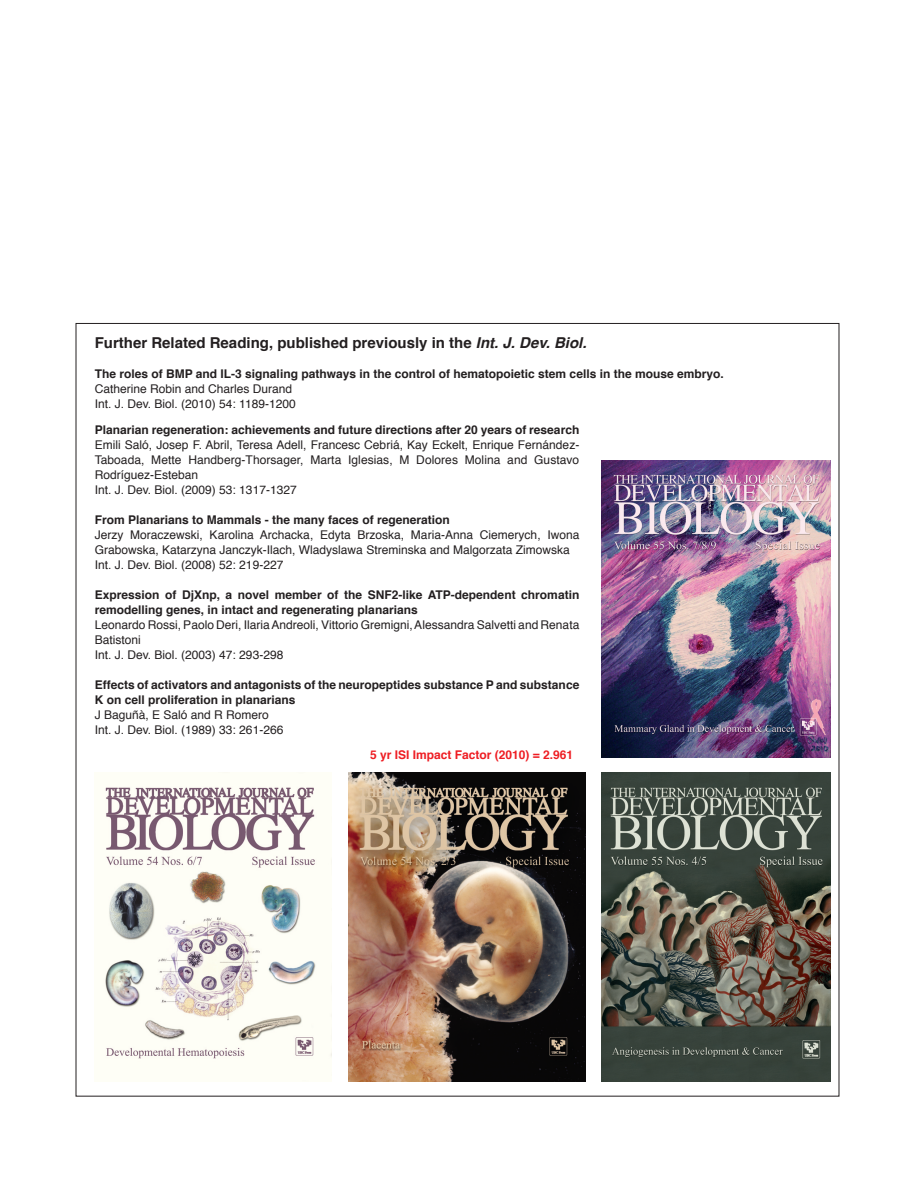
<style>
.page{position:relative;width:915px;height:1191px;background:#fff}
.page>*{position:absolute;margin:0;border:0;box-sizing:border-box;transform-origin:0 0}
._0-TitleSmall-2{font:700 15px "Helvetica";color:#231f20}
._0-RelatedArticles{font:12px/15px "Helvetica";color:#231f20}
._0-RelatedArticles-2{font:700 12px/15px "Helvetica";color:#231f20}
._0-TitleSmall-2-2{font:700 12px "Helvetica";color:#ee1d23}
.s1{font-style:italic}
</style>
<div class="page">
<img style="left:601px;top:772px;width:229px;height:309px">
<img style="left:601px;top:460px;width:229px;height:298px">
<img style="left:348px;top:772px;width:237px;height:309px">
<img style="left:105px;top:772px;width:226px;height:309px">
<p class="_0-TitleSmall-2" style="left:95px;top:331px;width:493px">Further Related Reading, published previously in the <span class="s1">Int. J. Dev. Biol.</span></p>
<p class="_0-RelatedArticles-2" style="left:95px;top:367px;width:630px">The roles of BMP and IL-3 signaling pathways in the control of hematopoietic stem cells in the mouse embryo.</p>
<p class="_0-RelatedArticles" style="left:95px;top:382px;width:199px">Catherine Robin and Charles Durand</p>
<p class="_0-RelatedArticles" style="left:95px;top:397px;width:203px">Int. J. Dev. Biol. (2010) 54: 1189-1200</p>
<p class="_0-RelatedArticles-2" style="left:95px;top:423px;width:486px">Planarian regeneration: achievements and future directions after 20 years of research</p>
<p class="_0-RelatedArticles" style="left:95px;top:438px;width:486px;text-align:justify">Emili Saló, Josep F. Abril, Teresa Adell, Francesc Cebriá, Kay Eckelt, Enrique Fernández-Taboada, Mette Handberg-Thorsager, Marta Iglesias, M Dolores Molina and Gustavo Rodríguez-Esteban</p>
<p class="_0-RelatedArticles" style="left:95px;top:483px;width:203px">Int. J. Dev. Biol. (2009) 53: 1317-1327</p>
<p class="_0-RelatedArticles-2" style="left:95px;top:513px;width:356px">From Planarians to Mammals - the many faces of regeneration</p>
<p class="_0-RelatedArticles" style="left:95px;top:528px;width:486px">Jerzy Moraczewski, Karolina Archacka, Edyta Brzoska, Maria-Anna Ciemerych, Iwona<br>Grabowska, Katarzyna Janczyk-Ilach, Wladyslawa Streminska and Malgorzata Zimowska</p>
<p class="_0-RelatedArticles" style="left:95px;top:558px;width:190px">Int. J. Dev. Biol. (2008) 52: 219-227</p>
<p class="_0-RelatedArticles-2" style="left:95px;top:588px;width:486px">Expression of DjXnp, a novel member of the SNF2-like ATP-dependent chromatin remodelling genes, in intact and regenerating planarians</p>
<p class="_0-RelatedArticles" style="left:95px;top:618px;width:486px">Leonardo Rossi, Paolo Deri, Ilaria Andreoli, Vittorio Gremigni, Alessandra Salvetti and Renata<br>Batistoni</p>
<p class="_0-RelatedArticles" style="left:95px;top:648px;width:190px">Int. J. Dev. Biol. (2003) 47: 293-298</p>
<p class="_0-RelatedArticles-2" style="left:95px;top:678px;width:486px">Effects of activators and antagonists of the neuropeptides substance P and substance<br>K on cell proliferation in planarians</p>
<p class="_0-RelatedArticles" style="left:95px;top:708px;width:176px">J Baguñà, E Saló and R Romero</p>
<p class="_0-RelatedArticles" style="left:95px;top:723px;width:190px">Int. J. Dev. Biol. (1989) 33: 261-266</p>
<p class="_0-TitleSmall-2-2" style="left:370px;top:745px;width:205px">5 yr ISI Impact Factor (2010) = 2.961</p>
</div>
